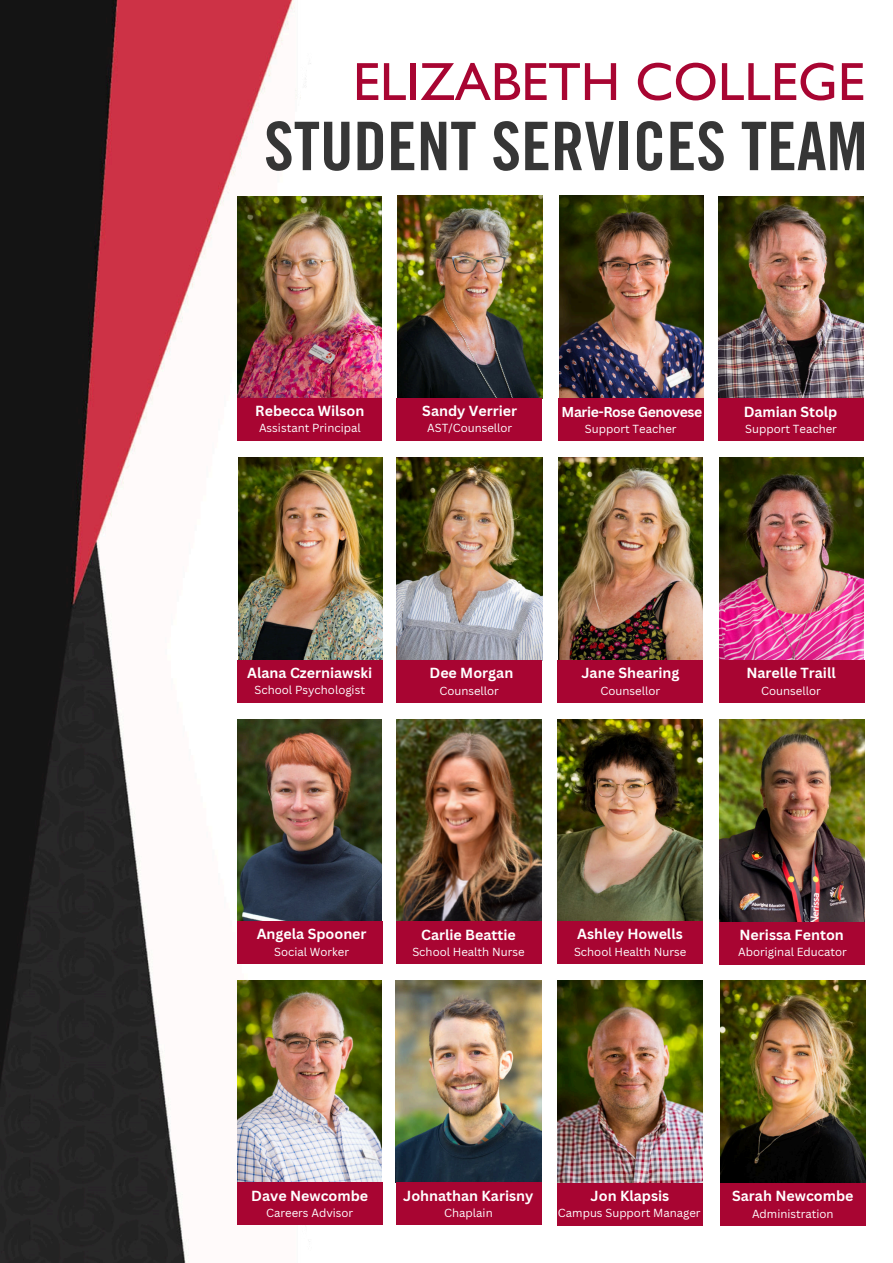
<style>
.page{position:relative;width:893px;height:1263px;background:#fff}
.page>*{position:absolute;margin:0;border:0;box-sizing:border-box;transform-origin:0 0}
.t1{font:67.05px "Trade Gothic LT Std Bd Cn 20";color:#363636}
.t2{font:54px "Gill Sans Std";color:#a80532}
.t3{font:700 14.17px "Canva Sans";color:#fff}
.t4{font:700 13.95px "Canva Sans";letter-spacing:-.03em;color:#fff}
.t5{font:11.4px "Canva Sans";color:#fff}
</style>
<div class="page">
<img style="left:0;top:0;width:312px;height:1263px">
<img style="left:238px;top:196px;width:144px;height:202px">
<img style="left:238px;top:980px;width:144px;height:202px">
<img style="left:397px;top:458px;width:145px;height:202px">
<img style="left:239px;top:458px;width:144px;height:201px">
<img style="left:718px;top:196px;width:145px;height:202px">
<img style="left:558px;top:458px;width:144px;height:202px">
<img style="left:719px;top:458px;width:144px;height:202px">
<img style="left:397px;top:196px;width:145px;height:202px">
<img style="left:557px;top:719px;width:145px;height:202px">
<div style="left:238px;top:398px;width:144px;height:43px;background:#a80532"></div>
<div style="left:238px;top:659px;width:145px;height:43px;background:#a80532"></div>
<div style="left:718px;top:398px;width:146px;height:43px;background:#a80532"></div>
<div style="left:237px;top:1182px;width:145px;height:43px;background:#a80532"></div>
<div style="left:396px;top:660px;width:146px;height:43px;background:#a80532"></div>
<div style="left:558px;top:660px;width:145px;height:43px;background:#a80532"></div>
<div style="left:557px;top:921px;width:146px;height:43px;background:#a80532"></div>
<div style="left:719px;top:660px;width:145px;height:43px;background:#a80532"></div>
<div style="left:396px;top:398px;width:146px;height:43px;background:#a80532"></div>
<img style="left:720px;top:980px;width:145px;height:203px">
<div style="left:720px;top:1183px;width:145px;height:43px;background:#a80532"></div>
<img style="left:557px;top:980px;width:145px;height:202px">
<div style="left:557px;top:1182px;width:145px;height:43px;background:#a80532"></div>
<img style="left:396px;top:719px;width:146px;height:202px">
<div style="left:396px;top:921px;width:146px;height:43px;background:#a80532"></div>
<img style="left:238px;top:719px;width:144px;height:202px">
<div style="left:238px;top:921px;width:145px;height:43px;background:#a80532"></div>
<img style="left:559px;top:196px;width:144px;height:202px">
<div style="left:559px;top:398px;width:145px;height:43px;background:#a80532"></div>
<img style="left:396px;top:980px;width:145px;height:202px">
<div style="left:396px;top:1182px;width:145px;height:43px;background:#a80532"></div>
<img style="left:719px;top:719px;width:145px;height:203px">
<div style="left:719px;top:922px;width:146px;height:43px;background:#a80532"></div>
<h2 class="t2" style="left:353px;top:51px;width:513px">ELIZABETH COLLEGE</h2>
<h1 class="t1" style="left:264px;top:106px;width:605px">STUDENT SERVICES TEAM</h1>
<p class="t3" style="left:255px;top:402px;width:111px">Rebecca Wilson</p>
<p class="t5" style="left:259px;top:421px;width:103px">Assistant Principal</p>
<p class="t3" style="left:422px;top:402px;width:96px">Sandy Verrier</p>
<p class="t5" style="left:427px;top:421px;width:87px">AST/Counsellor</p>
<p class="t4" style="left:561px;top:403px;width:142px">Marie-Rose Genovese</p>
<p class="t5" style="left:585px;top:422px;width:93px">Support Teacher</p>
<p class="t3" style="left:743px;top:403px;width:95px">Damian Stolp</p>
<p class="t5" style="left:745px;top:422px;width:93px">Support Teacher</p>
<p class="t3" style="left:247px;top:664px;width:126px">Alana Czerniawski</p>
<p class="t5" style="left:255px;top:683px;width:112px">School Psychologist</p>
<p class="t3" style="left:429px;top:664px;width:85px">Dee Morgan</p>
<p class="t5" style="left:439px;top:684px;width:61px">Counsellor</p>
<p class="t3" style="left:581px;top:665px;width:99px">Jane Shearing</p>
<p class="t5" style="left:600px;top:684px;width:61px">Counsellor</p>
<p class="t3" style="left:746px;top:665px;width:91px">Narelle Traill</p>
<p class="t5" style="left:761px;top:684px;width:61px">Counsellor</p>
<p class="t3" style="left:257px;top:925px;width:111px">Angela Spooner</p>
<p class="t5" style="left:274px;top:945px;width:77px">Social Worker</p>
<p class="t3" style="left:421px;top:926px;width:96px">Carlie Beattie</p>
<p class="t5" style="left:412px;top:945px;width:114px">School Health Nurse</p>
<p class="t3" style="left:577px;top:926px;width:107px">Ashley Howells</p>
<p class="t5" style="left:574px;top:945px;width:114px">School Health Nurse</p>
<p class="t3" style="left:739px;top:926px;width:106px">Nerissa Fenton</p>
<p class="t5" style="left:738px;top:945px;width:110px">Aboriginal Educator</p>
<p class="t3" style="left:251px;top:1187px;width:118px">Dave Newcombe</p>
<p class="t5" style="left:266px;top:1206px;width:89px">Careers Advisor</p>
<p class="t3" style="left:403px;top:1187px;width:132px">Johnathan Karisny</p>
<p class="t5" style="left:444px;top:1206px;width:50px">Chaplain</p>
<p class="t3" style="left:590px;top:1187px;width:80px">Jon Klapsis</p>
<p class="t5" style="left:558px;top:1206px;width:144px">Campus Support Manager</p>
<p class="t3" style="left:732px;top:1187px;width:123px">Sarah Newcombe</p>
<p class="t5" style="left:752px;top:1207px;width:83px">Administration</p>
</div>
